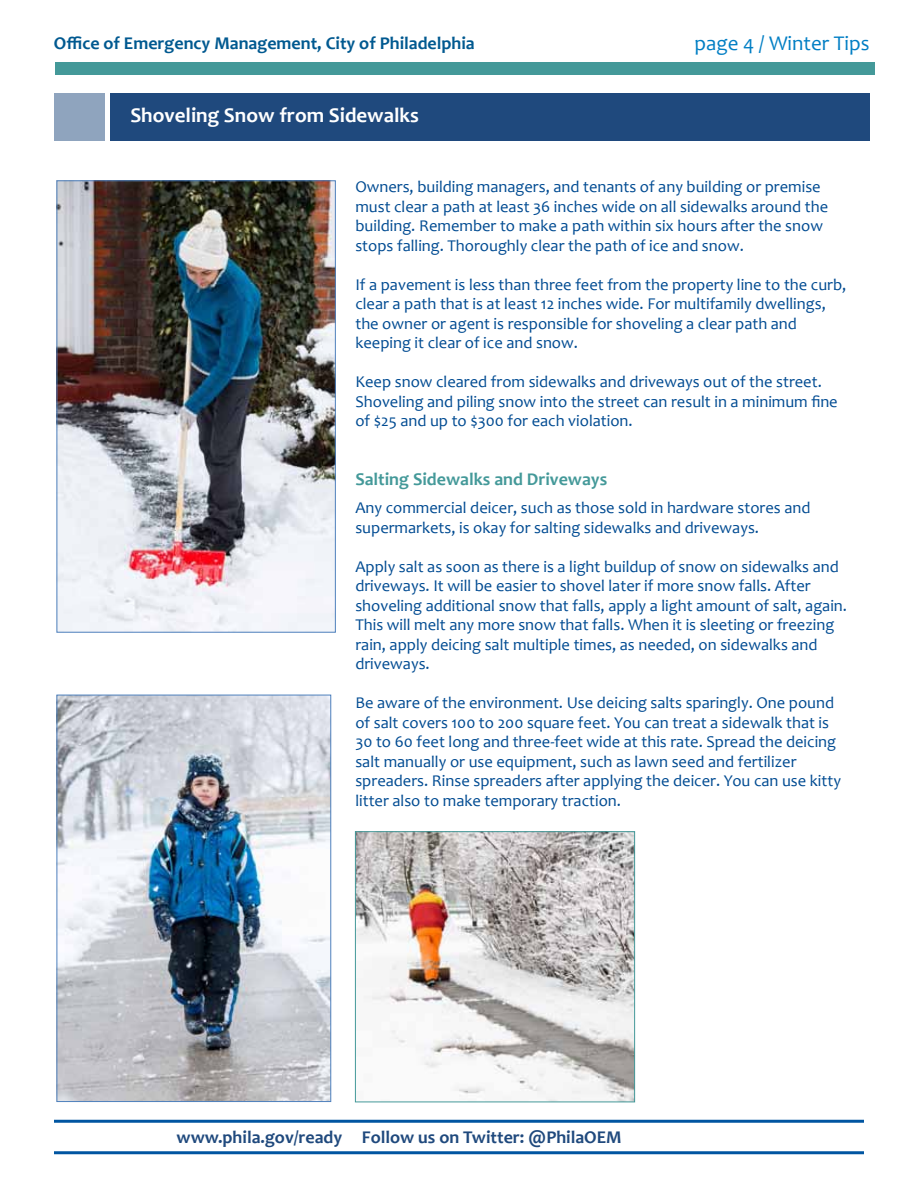
<style>
.page{position:relative;width:918px;height:1188px;background:#fff}
.page>*{position:absolute;margin:0;border:0;box-sizing:border-box;transform-origin:0 0}
.t1{font:700 21px "Candara";color:#fff}
.t2{font:21px "Candara";color:#007ec4}
.t3{font:700 18px "Candara";color:#1f497d}
.t4{font:700 18px "Candara";color:#005990}
.t5{font:700 18px "Candara";color:#499}
.t6{font:16.5px/19.5px "Candara";color:#004b92}
</style>
<div class="page">
<hr style="left:54px;top:1120px;width:810px;height:3px;background:#0055a1">
<hr style="left:54px;top:1151px;width:810px;height:3px;background:#0055a1">
<div style="left:55px;top:63px;width:819px;height:12px;background:#499"></div>
<div style="left:111px;top:94px;width:759px;height:47px;background:#1f497d"></div>
<img style="left:59px;top:182px;width:275px;height:449px">
<div style="left:57px;top:180px;width:279px;height:453px;border:1px solid #4f81bd"></div>
<img style="left:59px;top:697px;width:270px;height:403px">
<div style="left:57px;top:695px;width:274px;height:407px;border:1px solid #4f81bd"></div>
<div style="left:54px;top:94px;width:50px;height:47px;background:#8fa4be"></div>
<img style="left:357px;top:833px;width:276px;height:267px">
<div style="left:355px;top:831px;width:280px;height:271px;border:1px solid #499"></div>
<p class="t4" style="left:54px;top:32px;width:422px">Office of Emergency Management, City of Philadelphia</p>
<p class="t2" style="left:694px;top:30px;width:177px">page 4 / Winter Tips</p>
<p class="t1" style="left:130px;top:102px;width:290px">Shoveling Snow from Sidewalks</p>
<p class="t6" style="left:355px;top:177px;width:474px">Owners, building managers, and tenants of any building or premise must clear a path at least 36 inches wide on all sidewalks around the building. Remember to make a path within six hours after the snow stops falling. Thoroughly clear the path of ice and snow.</p>
<p class="t6" style="left:355px;top:275px;width:493px">If a pavement is less than three feet from the property line to the curb, clear a path that is at least 12 inches wide. For multifamily dwellings, the owner or agent is responsible for shoveling a clear path and keeping it clear of ice and snow.</p>
<p class="t6" style="left:355px;top:372px;width:484px">Keep snow cleared from sidewalks and driveways out of the street.<br>Shoveling and piling snow into the street can result in a minimum fine of $25 and up to $300 for each violation.</p>
<p class="t5" style="left:355px;top:468px;width:253px">Salting Sidewalks and Driveways</p>
<p class="t6" style="left:355px;top:498px;width:457px">Any commercial deicer, such as those sold in hardware stores and supermarkets, is okay for salting sidewalks and driveways.</p>
<p class="t6" style="left:355px;top:557px;width:493px">Apply salt as soon as there is a light buildup of snow on sidewalks and driveways. It will be easier to shovel later if more snow falls. After shoveling additional snow that falls, apply a light amount of salt, again.<br>This will melt any more snow that falls. When it is sleeting or freezing rain, apply deicing salt multiple times, as needed, on sidewalks and driveways.</p>
<p class="t6" style="left:355px;top:693px;width:487px">Be aware of the environment. Use deicing salts sparingly. One pound of salt covers 100 to 200 square feet. You can treat a sidewalk that is 30 to 60 feet long and three-feet wide at this rate. Spread the deicing salt manually or use equipment, such as lawn seed and fertilizer spreaders. Rinse spreaders after applying the deicer. You can use kitty litter also to make temporary traction.</p>
<p class="t3" style="left:177px;top:1126px;width:447px">www.phila.gov/ready Follow us on Twitter: @PhilaOEM</p>
</div>
